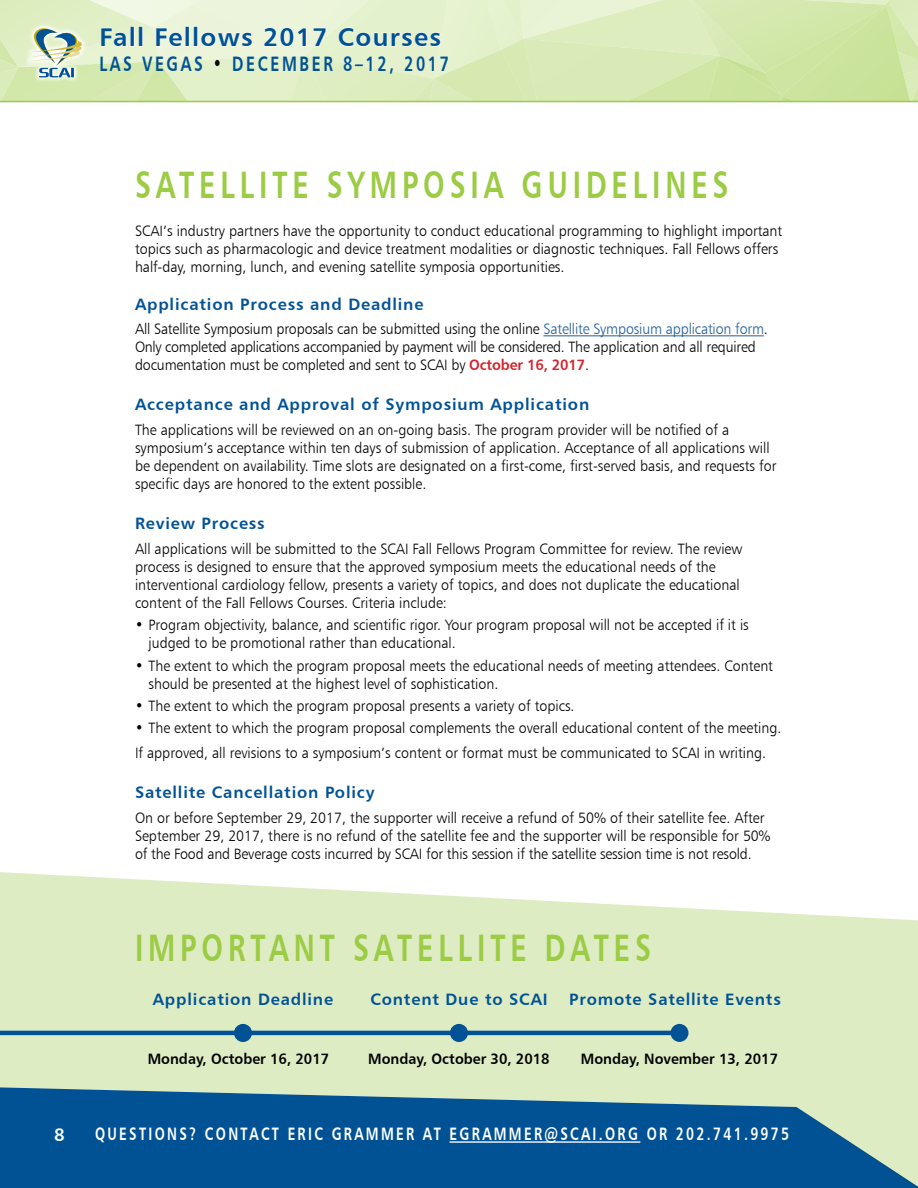
<style>
.page{position:relative;width:918px;height:1188px;background:#fff}
.page>*{position:absolute;margin:0;border:0;box-sizing:border-box;transform-origin:0 0}
.t1{font:38.25px "Humanist 777 BT Bold B";letter-spacing:.17em;color:#9ccb44;scale:.75 1}
.t2{font:25.65px "Humanist 777 BT Bold B";letter-spacing:.05em;color:#005295}
.t3{font:20.85px "Humanist 777 BT Bold B";letter-spacing:.17em;color:#005295;scale:.75 1}
.t4{font:18px "Humanist 777 BT Bold B";letter-spacing:.17em;color:#fff;scale:.75 1}
.t5{font:18px "Humanist 777 BT Bold B";letter-spacing:.17em;color:#fff}
.t6{font:16.5px "Humanist 777 BT Bold B";letter-spacing:.05em;color:#005295}
.t7{font:15px/18px "Humanist 777 BT Light B";color:#000;scale:.95 1}
.t8{font:15px "Humanist 777 BT Bold B";color:#000;scale:.95 1}
.s1{color:#000}
.s2{color:#215e9e}
.s3{font-family:"Humanist 777 BT Bold B";color:#d2232a}
</style>
<div class="page">
<svg style="left:0;top:0;width:918px;height:101px;background:#dbecbe"></svg>
<hr style="left:0;top:101px;width:918px;height:1px;background:#9ccb44">
<svg style="left:0;top:872px;width:918px;height:316px;background:#a4c3bb"></svg>
<hr style="left:543px;top:336px;width:221px;height:1px;background:#215e9e">
<hr style="left:0;top:1031px;width:680px;height:4px;background:#005295">
<div style="left:670px;top:1024px;width:18px;height:18px;background:#005295;border-radius:50%"></div>
<div style="left:234px;top:1024px;width:18px;height:18px;background:#005295;border-radius:50%"></div>
<div style="left:450px;top:1024px;width:18px;height:18px;background:#005295;border-radius:50%"></div>
<h2 class="t2" style="left:99px;top:21px;width:343px">Fall Fellows 2017 Courses</h2>
<h3 class="t3" style="left:99px;top:51px;width:468px">LAS VEGAS <span class="s1">•</span> DECEMBER 8–12, 2017</h3>
<h1 class="t1" style="left:135px;top:160px;width:793px">SATELLITE SYMPOSIA GUIDELINES</h1>
<p class="t7" style="left:135px;top:222px;width:683px">SCAI’s industry partners have the opportunity to conduct educational programming to highlight important topics such as pharmacologic and device treatment modalities or diagnostic techniques. Fall Fellows offers half-day, morning, lunch, and evening satellite symposia opportunities.</p>
<p class="t6" style="left:135px;top:293px;width:290px">Application Process and Deadline</p>
<p class="t7" style="left:135px;top:320px;width:668px">All Satellite Symposium proposals can be submitted using the online <span class="s2">Satellite Symposium application form</span>.<br>Only completed applications accompanied by payment will be considered. The application and all required documentation must be completed and sent to SCAI by <span class="s3">October 16, 2017</span>.</p>
<p class="t6" style="left:135px;top:394px;width:456px">Acceptance and Approval of Symposium Application</p>
<p class="t7" style="left:135px;top:421px;width:677px">The applications will be reviewed on an on-going basis. The program provider will be notified of a symposium’s acceptance within ten days of submission of application. Acceptance of all applications will be dependent on availability. Time slots are designated on a first-come, first-served basis, and requests for specific days are honored to the extent possible.</p>
<p class="t6" style="left:135px;top:513px;width:131px">Review Process</p>
<p class="t7" style="left:135px;top:539px;width:641px">All applications will be submitted to the SCAI Fall Fellows Program Committee for review. The review process is designed to ensure that the approved symposium meets the educational needs of the interventional cardiology fellow, presents a variety of topics, and does not duplicate the educational content of the Fall Fellows Courses. Criteria include:</p>
<p class="t7" style="left:148px;top:616px;width:633px;text-indent:-13px">• Program objectivity, balance, and scientific rigor. Your program proposal will not be accepted if it is judged to be promotional rather than educational.</p>
<p class="t7" style="left:148px;top:656px;width:659px;text-indent:-13px">• The extent to which the program proposal meets the educational needs of meeting attendees. Content should be presented at the highest level of sophistication.</p>
<p class="t7" style="left:135px;top:696px;width:464px">• The extent to which the program proposal presents a variety of topics.</p>
<p class="t7" style="left:135px;top:715px;width:682px;line-height:24.8px">• The extent to which the program proposal complements the overall educational content of the meeting.<br>If approved, all revisions to a symposium’s content or format must be communicated to SCAI in writing.</p>
<p class="t6" style="left:135px;top:782px;width:241px">Satellite Cancellation Policy</p>
<p class="t7" style="left:135px;top:808px;width:671px">On or before September 29, 2017, the supporter will receive a refund of 50% of their satellite fee. After<br>September 29, 2017, there is no refund of the satellite fee and the supporter will be responsible for 50% of the Food and Beverage costs incurred by SCAI for this session if the satellite session time is not resold.</p>
<h1 class="t1" style="left:135px;top:923px;width:690px">IMPORTANT SATELLITE DATES</h1>
<p class="t6" style="left:153px;top:989px;width:182px">Application Deadline</p>
<p class="t6" style="left:370px;top:989px;width:179px">Content Due to SCAI</p>
<p class="t6" style="left:569px;top:989px;width:213px">Promote Satellite Events</p>
<p class="t8" style="left:148px;top:1050px;width:193px">Monday, October 16, 2017</p>
<p class="t8" style="left:368px;top:1050px;width:193px">Monday, October 30, 2018</p>
<p class="t8" style="left:581px;top:1050px;width:209px">Monday, November 13, 2017</p>
<p class="t5" style="left:54px;top:1123px;width:12px">8</p>
<p class="t4" style="left:95px;top:1123px;width:927px">QUESTIONS? CONTACT ERIC GRAMMER AT EGRAMMER@SCAI.ORG OR 202.741.9975</p>
</div>
